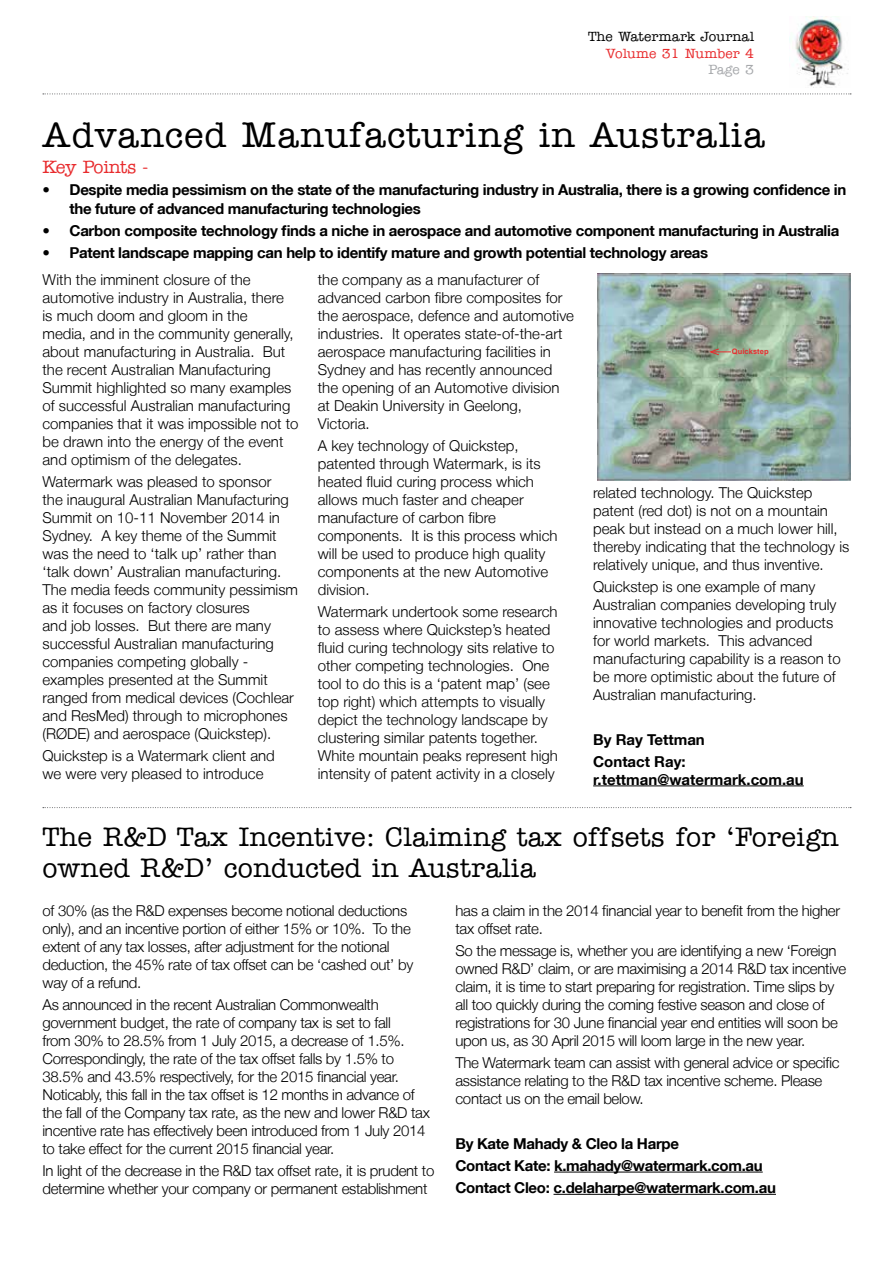
<style>
.page{position:relative;width:893px;height:1263px;background:#fff}
.page>*{position:absolute;margin:0;border:0;box-sizing:border-box;transform-origin:0 0}
.t1{font:500 36px "American Typewriter";letter-spacing:.03em;color:#000}
.t2{font:500 27px/31.5px "American Typewriter";letter-spacing:.01em;color:#000}
.t3{font:500 18px "American Typewriter";letter-spacing:-.02em;color:#e82c2e}
.t4{font:300 15px/18px "Helvetica Neue LT";color:#000}
.t5{font:300 15px/18px "Helvetica Neue LT";letter-spacing:-.02em;color:#000}
.t6{font:700 15px/22.2px "Helvetica Neue LT";letter-spacing:-.02em;color:#000}
.t7{font:700 15px/22.2px "Helvetica Neue LT";color:#000}
.t8{font:500 13.5px "American Typewriter";letter-spacing:.01em;color:#000}
.t9{font:500 13.5px "American Typewriter";letter-spacing:.01em;color:#e82c2e}
.t10{font:500 13.5px "American Typewriter";color:#a7a9ac}
.t11{font:700 7.5px "Arial";letter-spacing:.01em;color:#e82c2e}
</style>
<div class="page">
<img style="left:795px;top:17px;width:54px;height:70px">
<svg style="left:43px;top:94px;width:808px;height:1px"></svg>
<svg style="left:43px;top:807px;width:808px;height:1px"></svg>
<hr style="left:593px;top:785px;width:211px;height:1px;background:#000">
<img style="left:597px;top:274px;width:253px;height:206px">
<svg style="left:710px;top:348px;width:21px;height:7px"></svg>
<hr style="left:554px;top:1172px;width:209px;height:1px;background:#000">
<hr style="left:553px;top:1194px;width:223px;height:1px;background:#000">
<p class="t8" style="left:588px;top:29px;width:168px">The Watermark Journal</p>
<p class="t9" style="left:606px;top:46px;width:150px">Volume 31 Number 4</p>
<p class="t10" style="left:708px;top:62px;width:47px">Page 3</p>
<h1 class="t1" style="left:43px;top:114px;width:724px">Advanced Manufacturing in Australia</h1>
<p class="t3" style="left:43px;top:157px;width:107px">Key Points -</p>
<p class="t6" style="left:70px;top:181px;width:778px;line-height:18px;text-indent:-27px">• Despite media pessimism on the state of the manufacturing industry in Australia, there is a growing confidence in the future of advanced manufacturing technologies</p>
<p class="t6" style="left:43px;top:219px;width:798px">• Carbon composite technology finds a niche in aerospace and automotive component manufacturing in Australia</p>
<p class="t6" style="left:43px;top:241px;width:667px">• Patent landscape mapping can help to identify mature and growth potential technology areas</p>
<p class="t4" style="left:43px;top:270px;width:258px">With the imminent closure of the automotive industry in Australia, there<br>is much doom and gloom in the<br>media, and in the community generally, about manufacturing in Australia. But the recent Australian Manufacturing Summit highlighted so many examples of successful Australian manufacturing companies that it was impossible not to be drawn into the energy of the event and optimism of the delegates.</p>
<p class="t4" style="left:43px;top:472px;width:257px">Watermark was pleased to sponsor<br>the inaugural Australian Manufacturing Summit on 10-11 November 2014 in Sydney. A key theme of the Summit was the need to ‘talk up’ rather than ‘talk down’ Australian manufacturing.<br>The media feeds community pessimism as it focuses on factory closures<br>and job losses. But there are many successful Australian manufacturing companies competing globally - examples presented at the Summit ranged from medical devices (Cochlear and ResMed) through to microphones (RØDE) and aerospace (Quickstep).</p>
<p class="t4" style="left:43px;top:746px;width:234px">Quickstep is a Watermark client and we were very pleased to introduce</p>
<p class="t4" style="left:318px;top:270px;width:258px">the company as a manufacturer of advanced carbon fibre composites for the aerospace, defence and automotive industries. It operates state-of-the-art aerospace manufacturing facilities in Sydney and has recently announced the opening of an Automotive division at Deakin University in Geelong, Victoria.</p>
<p class="t4" style="left:318px;top:436px;width:241px">A key technology of Quickstep, patented through Watermark, is its heated fluid curing process which allows much faster and cheaper manufacture of carbon fibre components. It is this process which will be used to produce high quality components at the new Automotive division.</p>
<p class="t4" style="left:318px;top:602px;width:242px">Watermark undertook some research to assess where Quickstep’s heated fluid curing technology sits relative to other competing technologies. One tool to do this is a ‘patent map’ (see top right) which attempts to visually depict the technology landscape by clustering similar patents together.<br>White mountain peaks represent high intensity of patent activity in a closely</p>
<p class="t11" style="left:732px;top:347px;width:38px">Quickstep</p>
<p class="t4" style="left:593px;top:483px;width:258px">related technology. The Quickstep patent (red dot) is not on a mountain peak but instead on a much lower hill, thereby indicating that the technology is relatively unique, and thus inventive.</p>
<p class="t4" style="left:593px;top:577px;width:249px">Quickstep is one example of many Australian companies developing truly innovative technologies and products for world markets. This advanced manufacturing capability is a reason to be more optimistic about the future of Australian manufacturing.</p>
<p class="t7" style="left:593px;top:728px;width:113px">By Ray Tettman<br>Contact Ray:</p>
<p class="t7" style="left:593px;top:768px;width:212px">r.tettman@watermark.com.au</p>
<h2 class="t2" style="left:43px;top:821px;width:797px">The R&amp;D Tax Incentive: Claiming tax offsets for ‘Foreign owned R&amp;D’ conducted in Australia</h2>
<p class="t5" style="left:43px;top:901px;width:372px">of 30% (as the R&amp;D expenses become notional deductions only), and an incentive portion of either 15% or 10%. To the extent of any tax losses, after adjustment for the notional deduction, the 45% rate of tax offset can be ‘cashed out’ by way of a refund.</p>
<p class="t5" style="left:43px;top:995px;width:389px">As announced in the recent Australian Commonwealth government budget, the rate of company tax is set to fall<br>from 30% to 28.5% from 1 July 2015, a decrease of 1.5%.<br>Correspondingly, the rate of the tax offset falls by 1.5% to 38.5% and 43.5% respectively, for the 2015 financial year.<br>Noticably, this fall in the tax offset is 12 months in advance of the fall of the Company tax rate, as the new and lower R&amp;D tax incentive rate has effectively been introduced from 1 July 2014 to take effect for the current 2015 financial year.</p>
<p class="t5" style="left:43px;top:1161px;width:393px">In light of the decrease in the R&amp;D tax offset rate, it is prudent to determine whether your company or permanent establishment</p>
<p class="t5" style="left:455px;top:901px;width:386px">has a claim in the 2014 financial year to benefit from the higher tax offset rate.</p>
<p class="t5" style="left:455px;top:941px;width:392px">So the message is, whether you are identifying a new ‘Foreign owned R&amp;D’ claim, or are maximising a 2014 R&amp;D tax incentive claim, it is time to start preparing for registration. Time slips by all too quickly during the coming festive season and close of registrations for 30 June financial year end entities will soon be upon us, as 30 April 2015 will loom large in the new year.</p>
<p class="t5" style="left:455px;top:1053px;width:386px">The Watermark team can assist with general advice or specific assistance relating to the R&amp;D tax incentive scheme. Please contact us on the email below.</p>
<p class="t6" style="left:455px;top:1132px;width:322px">By Kate Mahady &amp; Cleo la Harpe<br>Contact Kate: k.mahady@watermark.com.au<br>Contact Cleo: c.delaharpe@watermark.com.au</p>
</div>
